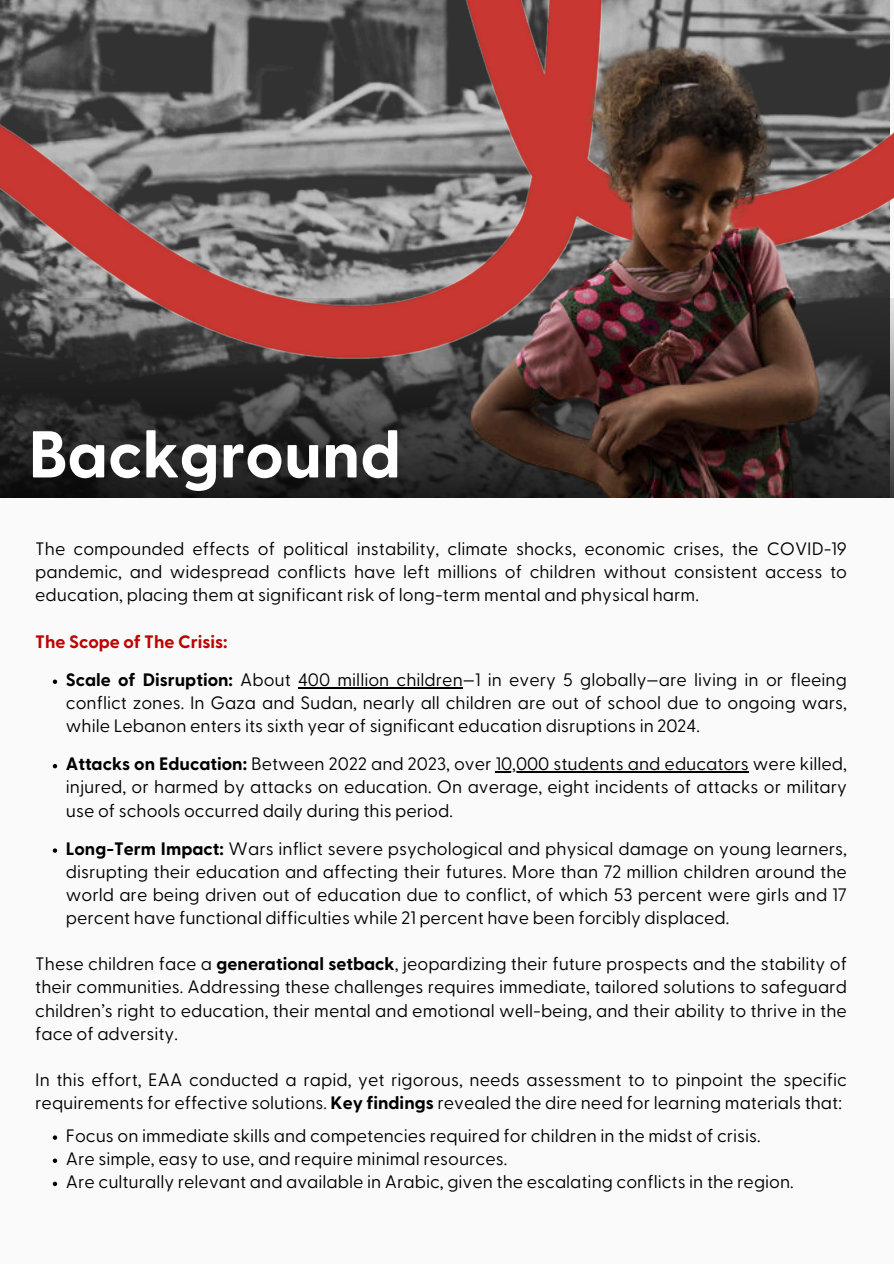
<style>
.page{position:relative;width:894px;height:1264px;background:#fff}
.page>*{position:absolute;margin:0;border:0;box-sizing:border-box;transform-origin:0 0}
.t1{font:700 66px "Greycliff Arabic CF";color:#fff}
.t2{font:18px/23.1px "Greycliff Arabic CF";color:#000;text-align:justify}
.t3{font:700 18px "Greycliff Arabic CF";color:#bd0303}
.s1{font-weight:700}
</style>
<div class="page">
<div style="left:0;top:0;width:893px;height:1263px;background:#fbfafa"></div>
<img style="left:0;top:458px;width:336px;height:39px">
<img style="left:0;top:0;width:890px;height:458px">
<img style="left:336px;top:33px;width:557px;height:464px">
<svg style="left:53px;top:679px;width:4px;height:5px"></svg>
<hr style="left:298px;top:687px;width:164px;height:1px;background:#000">
<svg style="left:53px;top:764px;width:4px;height:4px"></svg>
<hr style="left:495px;top:771px;width:253px;height:1px;background:#000">
<svg style="left:53px;top:848px;width:4px;height:4px"></svg>
<svg style="left:53px;top:1135px;width:4px;height:4px"></svg>
<svg style="left:53px;top:1158px;width:4px;height:4px"></svg>
<svg style="left:53px;top:1181px;width:4px;height:4px"></svg>
<p class="t1" style="left:28px;top:424px;width:374px">Background</p>
<h1 class="t2" style="left:35px;top:538px;width:813px">The compounded effects of political instability, climate shocks, economic crises, the COVID-19 pandemic, and widespread conflicts have left millions of children without consistent access to education, placing them at significant risk of long-term mental and physical harm.</h1>
<p class="t3" style="left:35px;top:633px;width:194px">The Scope of The Crisis:</p>
<h2 class="t2" style="left:66px;top:668px;width:782px"><span class="s1">Scale of Disruption:</span> About 400 million children—1 in every 5 globally—are living in or fleeing conflict zones. In Gaza and Sudan, nearly all children are out of school due to ongoing wars, while Lebanon enters its sixth year of significant education disruptions in 2024.</h2>
<p class="t2" style="left:66px;top:753px;width:782px"><span class="s1">Attacks on Education:</span> Between 2022 and 2023, over 10,000 students and educators were killed,</p>
<p class="t2" style="left:66px;top:776px;width:782px">injured, or harmed by attacks on education. On average, eight incidents of attacks or military use of schools occurred daily during this period.</p>
<p class="t2" style="left:66px;top:837px;width:782px"><span class="s1">Long-Term Impact:</span> Wars inflict severe psychological and physical damage on young learners,</p>
<p class="t2" style="left:66px;top:860px;width:782px">disrupting their education and affecting their futures. More than 72 million children around the world are being driven out of education due to conflict, of which 53 percent were girls and 17 percent have functional difficulties while 21 percent have been forcibly displaced.</p>
<p class="t2" style="left:35px;top:953px;width:813px">These children face a <span class="s1">generational setback</span>, jeopardizing their future prospects and the stability of</p>
<p class="t2" style="left:35px;top:976px;width:813px">their communities. Addressing these challenges requires immediate, tailored solutions to safeguard children’s right to education, their mental and emotional well-being, and their ability to thrive in the face of adversity.</p>
<p class="t2" style="left:35px;top:1068px;width:813px">In this effort, EAA conducted a rapid, yet rigorous, needs assessment to to pinpoint the specific requirements for effective solutions. <span class="s1">Key findings</span> revealed the dire need for learning materials that:</p>
<p class="t2" style="left:66px;top:1124px;width:696px">Focus on immediate skills and competencies required for children in the midst of crisis.<br>Are simple, easy to use, and require minimal resources.</p>
<p class="t2" style="left:66px;top:1170px;width:729px">Are culturally relevant and available in Arabic, given the escalating conflicts in the region.</p>
</div>
